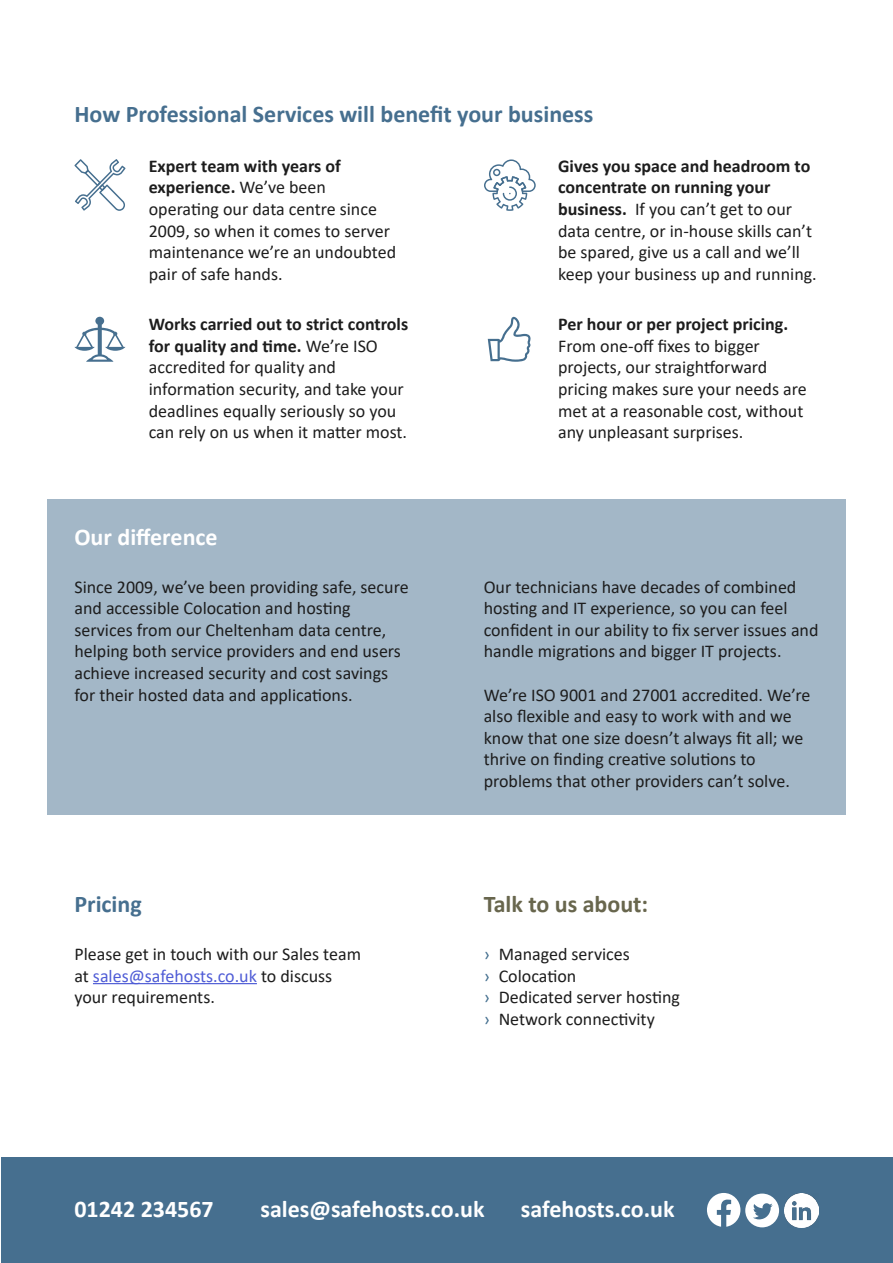
<style>
.page{position:relative;width:893px;height:1263px;background:#fff}
.page>*{position:absolute;margin:0;border:0;box-sizing:border-box;transform-origin:0 0}
.t1{font:700 24px "Calibri";color:#fff}
.t2{font:700 24px "Calibri";color:#466f8f}
.t3{font:700 24px "Calibri";color:#68664d}
.t4{font:18px/21.6px "Calibri";color:#1d1d1d}
.t5{font:700 18px "Calibri";color:#1d1d1d}
.s1{font-weight:700}
.s2{color:#4f5cd6}
.s3{color:#446f8f}
</style>
<div class="page">
<div style="left:47px;top:500px;width:798px;height:315px;background:#a3b7c7"></div>
<hr style="left:93px;top:983px;width:164px;height:1px;background:#4f5cd6">
<div style="left:1px;top:1157px;width:892px;height:106px;background:#466f8f"></div>
<img style="left:784px;top:1193px;width:34px;height:34px">
<svg style="left:707px;top:1193px;width:72px;height:34px"></svg>
<svg style="left:74px;top:317px;width:51px;height:45px"></svg>
<svg style="left:74px;top:159px;width:51px;height:52px"></svg>
<svg style="left:488px;top:317px;width:43px;height:45px"></svg>
<svg style="left:484px;top:159px;width:52px;height:52px"></svg>
<h1 class="t2" style="left:74px;top:97px;width:521px">How Professional Services will benefit your business</h1>
<p class="t4" style="left:149px;top:155px;width:249px"><span class="s1">Expert team with years of experience.</span> We’ve been operating our data centre since<br>2009, so when it comes to server maintenance we’re an undoubted pair of safe hands.</p>
<p class="t4" style="left:558px;top:155px;width:260px"><span class="s1">Gives you space and headroom to concentrate on running your business.</span> If you can’t get to our data centre, or in-house skills can’t be spared, give us a call and we’ll keep your business up and running.</p>
<p class="t4" style="left:149px;top:313px;width:261px"><span class="s1">Works carried out to strict controls for quality and time.</span> We’re ISO accredited for quality and information security, and take your deadlines equally seriously so you can rely on us when it matter most.</p>
<p class="t5" style="left:558px;top:311px;width:232px">Per hour or per project pricing.</p>
<p class="t4" style="left:558px;top:335px;width:250px">From one-off fixes to bigger projects, our straightforward pricing makes sure your needs are met at a reasonable cost, without any unpleasant surprises.</p>
<h1 class="t1" style="left:74px;top:520px;width:145px">Our difference</h1>
<p class="t4" style="left:74px;top:575px;width:336px">Since 2009, we’ve been providing safe, secure and accessible Colocation and hosting services from our Cheltenham data centre, helping both service providers and end users achieve increased security and cost savings for their hosted data and applications.</p>
<p class="t4" style="left:484px;top:575px;width:336px">Our technicians have decades of combined hosting and IT experience, so you can feel confident in our ability to fix server issues and handle migrations and bigger IT projects.</p>
<p class="t4" style="left:484px;top:683px;width:328px">We’re ISO 9001 and 27001 accredited. We’re also flexible and easy to work with and we know that one size doesn’t always fit all; we thrive on finding creative solutions to problems that other providers can’t solve.</p>
<h1 class="t2" style="left:74px;top:887px;width:69px">Pricing</h1>
<h1 class="t3" style="left:484px;top:887px;width:166px">Talk to us about:</h1>
<p class="t4" style="left:74px;top:943px;width:288px">Please get in touch with our Sales team at <span class="s2">sales@safehosts.co.uk</span> to discuss your requirements.</p>
<p class="t4" style="left:484px;top:943px;width:198px"><span class="s3">›</span> Managed services<br><span class="s3">›</span> Colocation<br><span class="s3">›</span> Dedicated server hosting <span class="s3">›</span> Network connectivity</p>
<h1 class="t1" style="left:74px;top:1192px;width:141px">01242 234567</h1>
<h1 class="t1" style="left:260px;top:1192px;width:226px">sales@safehosts.co.uk</h1>
<h1 class="t1" style="left:521px;top:1192px;width:155px">safehosts.co.uk</h1>
</div>
